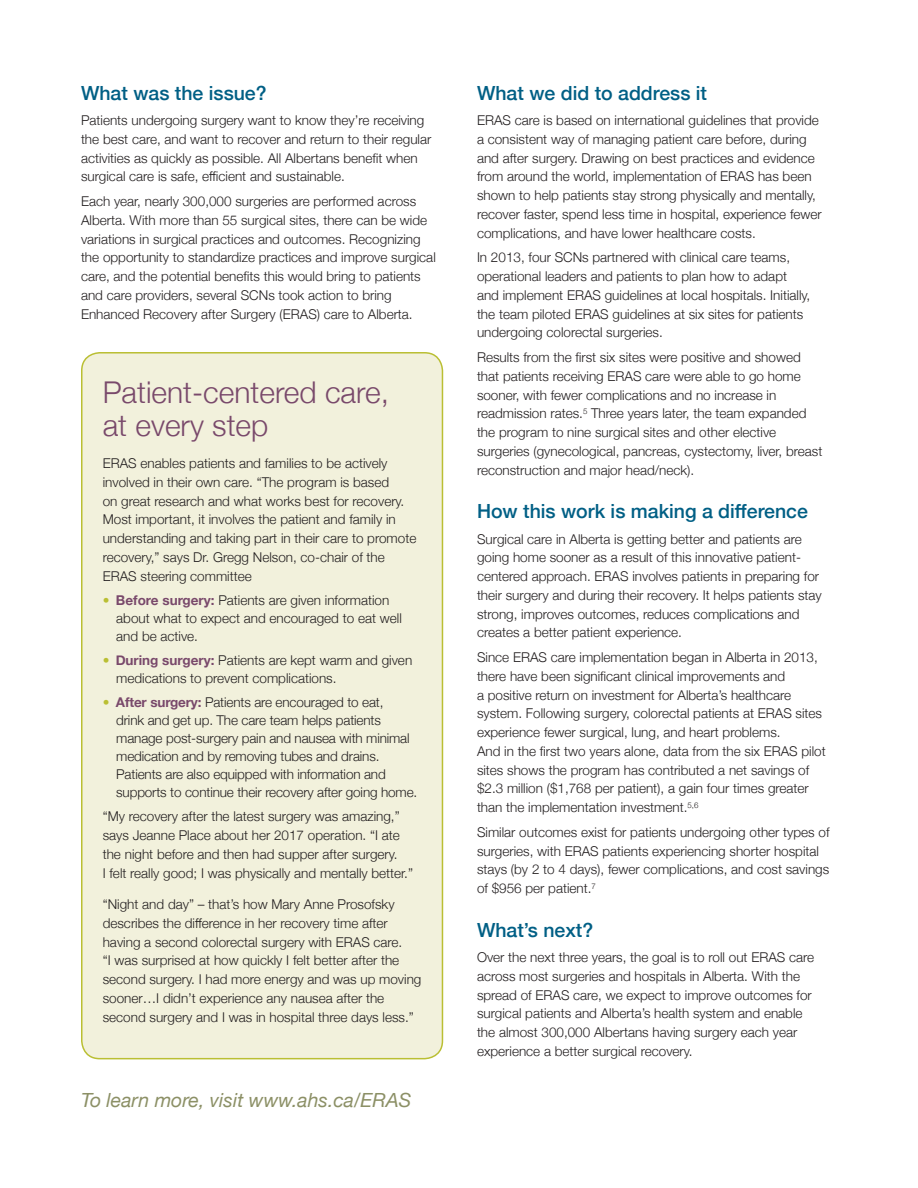
<style>
.page{position:relative;width:918px;height:1188px;background:#fff}
.page>*{position:absolute;margin:0;border:0;box-sizing:border-box;transform-origin:0 0}
.t1{font:300 30px/33px "Helvetica Neue";color:#79496b}
.t2{font:500 19.5px "Helvetica Neue";color:#005f85}
.t3{font:italic 19.5px "Helvetica Neue";color:#8c9066}
.t4{font:300 13.5px/18.8px "Helvetica Neue";color:#231f20}
.s1{font-weight:500;color:#babf33}
.s2{font-weight:700;color:#79496b}
</style>
<div class="page">
<div style="left:82px;top:353px;width:360px;height:706px;background:#f2f1dc;border-radius:18px"></div>
<div style="left:81px;top:352px;width:362px;height:707px;border:2px solid #babf33;border-radius:18px"></div>
<h2 class="t2" style="left:81px;top:77px;width:187px">What was the issue?</h2>
<p class="t4" style="left:81px;top:110px;width:352px">Patients undergoing surgery want to know they’re receiving the best care, and want to recover and return to their regular activities as quickly as possible. All Albertans benefit when surgical care is safe, efficient and sustainable.</p>
<p class="t4" style="left:81px;top:191px;width:356px">Each year, nearly 300,000 surgeries are performed across Alberta. With more than 55 surgical sites, there can be wide variations in surgical practices and outcomes. Recognizing the opportunity to standardize practices and improve surgical care, and the potential benefits this would bring to patients and care providers, several SCNs took action to bring Enhanced Recovery after Surgery (ERAS) care to Alberta.</p>
<h1 class="t1" style="left:103px;top:374px;width:288px">Patient-centered care, at every step</h1>
<p class="t4" style="left:103px;top:453px;width:315px">ERAS enables patients and families to be actively involved in their own care. “The program is based<br>on great research and what works best for recovery.<br>Most important, it involves the patient and family in understanding and taking part in their care to promote recovery,” says Dr. Gregg Nelson, co-chair of the ERAS steering committee</p>
<p class="t4" style="left:116px;top:590px;width:287px;line-height:18px;text-indent:-14px"><span class="s1">•</span> <span class="s2">Before surgery:</span> Patients are given information about what to expect and encouraged to eat well and be active.</p>
<p class="t4" style="left:116px;top:650px;width:298px;line-height:18px;text-indent:-14px"><span class="s1">•</span> <span class="s2">During surgery:</span> Patients are kept warm and given medications to prevent complications.</p>
<p class="t4" style="left:116px;top:692px;width:303px;line-height:18px;text-indent:-14px"><span class="s1">•</span> <span class="s2">After surgery:</span> Patients are encouraged to eat,<br>drink and get up. The care team helps patients manage post-surgery pain and nausea with minimal medication and by removing tubes and drains.<br>Patients are also equipped with information and supports to continue their recovery after going home.</p>
<p class="t4" style="left:103px;top:806px;width:312px">“My recovery after the latest surgery was amazing,” says Jeanne Place about her 2017 operation. “I ate the night before and then had supper after surgery.<br>I felt really good; I was physically and mentally better.”</p>
<p class="t4" style="left:103px;top:894px;width:320px">“Night and day” – that’s how Mary Anne Prosofsky describes the difference in her recovery time after having a second colorectal surgery with ERAS care.<br>“I was surprised at how quickly I felt better after the second surgery. I had more energy and was up moving sooner…I didn’t experience any nausea after the second surgery and I was in hospital three days less.”</p>
<h2 class="t3" style="left:81px;top:1086px;width:332px">To learn more, visit www.ahs.ca/ERAS</h2>
<h2 class="t2" style="left:477px;top:77px;width:232px">What we did to address it</h2>
<p class="t4" style="left:477px;top:110px;width:346px">ERAS care is based on international guidelines that provide a consistent way of managing patient care before, during and after surgery. Drawing on best practices and evidence from around the world, implementation of ERAS has been shown to help patients stay strong physically and mentally, recover faster, spend less time in hospital, experience fewer complications, and have lower healthcare costs.</p>
<p class="t4" style="left:477px;top:247px;width:335px">In 2013, four SCNs partnered with clinical care teams, operational leaders and patients to plan how to adapt and implement ERAS guidelines at local hospitals. Initially, the team piloted ERAS guidelines at six sites for patients undergoing colorectal surgeries.</p>
<p class="t4" style="left:477px;top:347px;width:347px">Results from the first six sites were positive and showed that patients receiving ERAS care were able to go home sooner, with fewer complications and no increase in readmission rates.<sup>5</sup> Three years later, the team expanded the program to nine surgical sites and other elective surgeries (gynecological, pancreas, cystectomy, liver, breast reconstruction and major head/neck).</p>
<h2 class="t2" style="left:477px;top:495px;width:332px">How this work is making a difference</h2>
<p class="t4" style="left:477px;top:529px;width:346px">Surgical care in Alberta is getting better and patients are going home sooner as a result of this innovative patient&shy;centered approach. ERAS involves patients in preparing for their surgery and during their recovery. It helps patients stay strong, improves outcomes, reduces complications and creates a better patient experience.</p>
<p class="t4" style="left:477px;top:647px;width:350px">Since ERAS care implementation began in Alberta in 2013, there have been significant clinical improvements and<br>a positive return on investment for Alberta’s healthcare system. Following surgery, colorectal patients at ERAS sites experience fewer surgical, lung, and heart problems.<br>And in the first two years alone, data from the six ERAS pilot sites shows the program has contributed a net savings of $2.3 million ($1,768 per patient), a gain four times greater than the implementation investment.<sup>5,6</sup></p>
<p class="t4" style="left:477px;top:822px;width:354px">Similar outcomes exist for patients undergoing other types of surgeries, with ERAS patients experiencing shorter hospital stays (by 2 to 4 days), fewer complications, and cost savings of $956 per patient.<sup>7</sup></p>
<h2 class="t2" style="left:477px;top:914px;width:118px">What’s next?</h2>
<p class="t4" style="left:477px;top:947px;width:339px">Over the next three years, the goal is to roll out ERAS care across most surgeries and hospitals in Alberta. With the spread of ERAS care, we expect to improve outcomes for surgical patients and Alberta’s health system and enable the almost 300,000 Albertans having surgery each year experience a better surgical recovery.</p>
</div>
